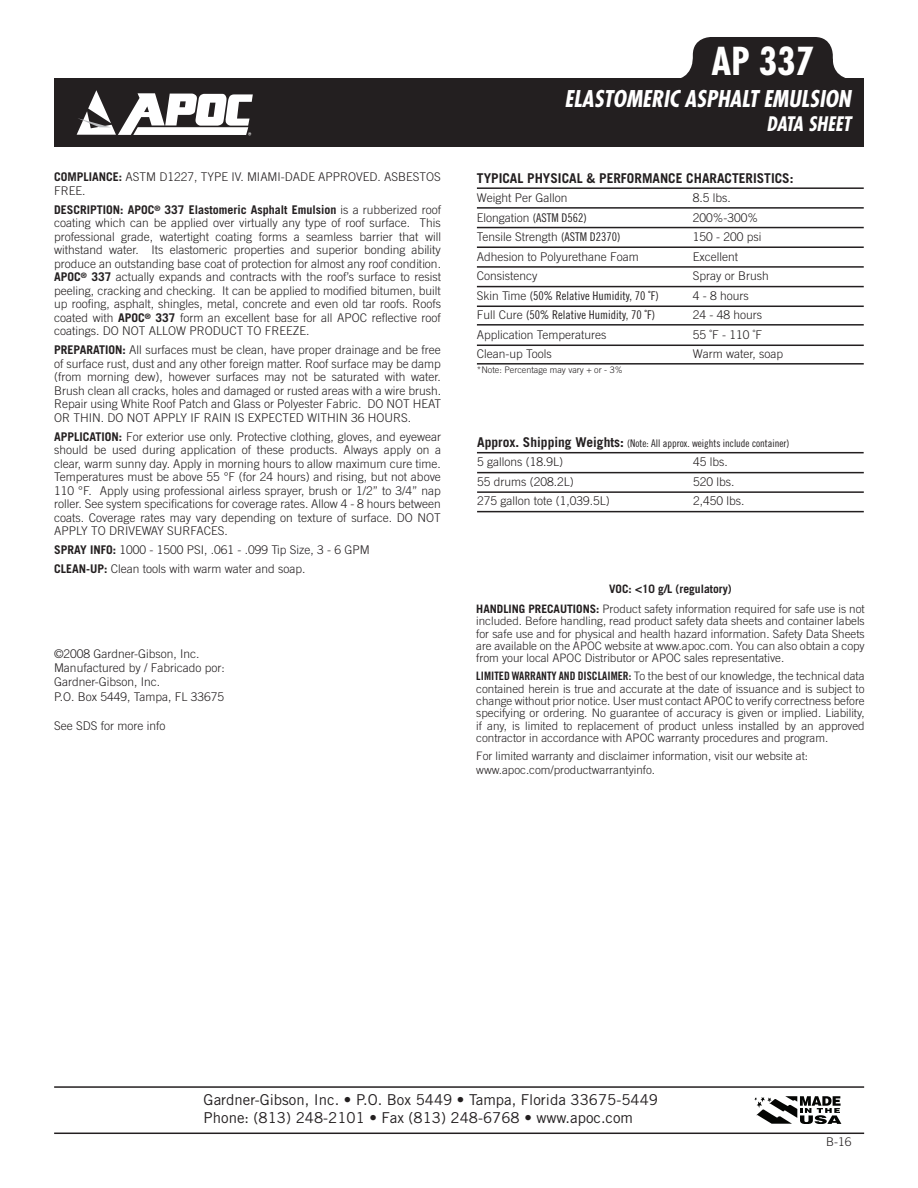
<style>
.page{position:relative;width:918px;height:1188px;background:#fff}
.page>*{position:absolute;margin:0;border:0;box-sizing:border-box;transform-origin:0 0}
.t1{font:700 condensed 37.5px "Futura Std";color:#fff}
.t2{font:italic 700 condensed 22.5px "Futura Std";color:#fff}
.t3{font:italic 700 condensed 19.5px "Futura Std";color:#fff}
.t4{font:15px/18px "Trade Gothic LT Std";color:#231f20}
.t5{font:700 13.5px "Trade Gothic LT Std";color:#231f20}
.t6{font:300 12px/13.5px "Trade Gothic LT Std";color:#231f20}
.t7{font:12px "Trade Gothic LT Std Cn 18";color:#231f20}
.t8{font:300 11.7px/12.5px "Trade Gothic LT Std";color:#231f20;text-align:justify}
.t9{font:10.5px "Trade Gothic LT Std Cn 18";color:#231f20}
.t10{font:300 9px "Trade Gothic LT Std";color:#231f20}
.s1{font-weight:700}
.s2{font-family:"Trade Gothic LT Std Cn 18";font-weight:400}
.s3{font-family:"Trade Gothic LT Std";font-weight:300}
.s4{font-family:"Trade Gothic LT Std";font-weight:700;font-size:13.5px}
.s5{font-family:"Trade Gothic LT Std Bd Cn 20";font-weight:400}
</style>
<div class="page">
<div style="left:54px;top:79px;width:810px;height:68px;background:#231f20"></div>
<svg style="left:77px;top:90px;width:176px;height:45px"></svg>
<hr style="left:477px;top:472px;width:387px;height:1px;background:#231f20">
<hr style="left:477px;top:452px;width:387px;height:1px;background:#231f20">
<hr style="left:54px;top:1086px;width:810px;height:2px;background:#231f20">
<hr style="left:54px;top:1133px;width:810px;height:1px;background:#231f20">
<svg style="left:754px;top:1096px;width:88px;height:28px"></svg>
<hr style="left:477px;top:207px;width:387px;height:2px;background:#231f20">
<hr style="left:477px;top:227px;width:387px;height:1px;background:#231f20">
<hr style="left:477px;top:246px;width:387px;height:2px;background:#231f20">
<hr style="left:477px;top:266px;width:387px;height:2px;background:#231f20">
<hr style="left:477px;top:286px;width:387px;height:1px;background:#231f20">
<hr style="left:477px;top:306px;width:387px;height:1px;background:#231f20">
<hr style="left:477px;top:324px;width:387px;height:2px;background:#231f20">
<hr style="left:477px;top:187px;width:387px;height:2px;background:#231f20">
<div style="left:672px;top:59px;width:182px;height:80px;background:#231f20;border-radius:21px"></div>
<div style="left:693px;top:37px;width:140px;height:43px;background:#231f20;border-radius:18px"></div>
<hr style="left:477px;top:491px;width:387px;height:2px;background:#231f20">
<hr style="left:477px;top:511px;width:387px;height:1px;background:#231f20">
<hr style="left:477px;top:345px;width:387px;height:1px;background:#231f20">
<hr style="left:477px;top:363px;width:387px;height:2px;background:#231f20">
<h1 class="t1" style="left:712px;top:38px;width:104px">AP 337</h1>
<p class="t6" style="left:54px;top:170px;width:388px"><span class="s1">COMPLIANCE:</span> ASTM D1227, TYPE IV. MIAMI-DADE APPROVED. ASBESTOS<br>FREE.</p>
<p class="t6" style="left:54px;top:203px;width:388px;text-align:justify"><span class="s1">DESCRIPTION: APOC</span><sup>®</sup> <span class="s1">337 Elastomeric Asphalt Emulsion</span> is a rubberized roof coating which can be applied over virtually any type of roof surface. This professional grade, watertight coating forms a seamless barrier that will withstand water. Its elastomeric properties and superior bonding ability produce an outstanding base coat of protection for almost any roof condition.<br><span class="s1">APOC</span><sup>®</sup> <span class="s1">337</span> actually expands and contracts with the roof’s surface to resist peeling, cracking and checking. It can be applied to modified bitumen, built up roofing, asphalt, shingles, metal, concrete and even old tar roofs. Roofs coated with <span class="s1">APOC</span><sup>®</sup> <span class="s1">337</span> form an excellent base for all APOC reflective roof coatings. DO NOT ALLOW PRODUCT TO FREEZE.</p>
<p class="t6" style="left:54px;top:343px;width:388px;text-align:justify"><span class="s1">PREPARATION:</span> All surfaces must be clean, have proper drainage and be free of surface rust, dust and any other foreign matter. Roof surface may be damp (from morning dew), however surfaces may not be saturated with water.<br>Brush clean all cracks, holes and damaged or rusted areas with a wire brush.<br>Repair using White Roof Patch and Glass or Polyester Fabric. DO NOT HEAT OR THIN. DO NOT APPLY IF RAIN IS EXPECTED WITHIN 36 HOURS.</p>
<p class="t6" style="left:54px;top:429px;width:388px;text-align:justify"><span class="s1">APPLICATION:</span> For exterior use only. Protective clothing, gloves, and eyewear should be used during application of these products. Always apply on a clear, warm sunny day. Apply in morning hours to allow maximum cure time.<br>Temperatures must be above 55 °F (for 24 hours) and rising, but not above 110 °F. Apply using professional airless sprayer, brush or 1/2” to 3/4” nap roller. See system specifications for coverage rates. Allow 4 - 8 hours between coats. Coverage rates may vary depending on texture of surface. DO NOT APPLY TO DRIVEWAY SURFACES.</p>
<p class="t6" style="left:54px;top:540px;width:317px;line-height:18.9px"><span class="s1">SPRAY INFO:</span> 1000 - 1500 PSI, .061 - .099 Tip Size, 3 - 6 GPM<br><span class="s1">CLEAN-UP:</span> Clean tools with warm water and soap.</p>
<p class="t6" style="left:54px;top:646px;width:172px;line-height:14.4px">©2008 Gardner-Gibson, Inc.<br>Manufactured by / Fabricado por:<br>Gardner-Gibson, Inc.<br>P.O. Box 5449, Tampa, FL 33675</p>
<p class="t6" style="left:54px;top:718px;width:113px">See SDS for more info</p>
<h2 class="t2" style="left:565px;top:85px;width:288px">ELASTOMERIC ASPHALT EMULSION</h2>
<h3 class="t3" style="left:766px;top:111px;width:86px">DATA SHEET</h3>
<p class="t5" style="left:477px;top:169px;width:318px">TYPICAL PHYSICAL &amp; PERFORMANCE CHARACTERISTICS:</p>
<p class="t6" style="left:477px;top:191px;width:92px">Weight Per Gallon</p>
<p class="t6" style="left:693px;top:191px;width:40px">8.5 lbs.</p>
<p class="t6" style="left:477px;top:211px;width:111px">Elongation <span class="s2">(ASTM D562)</span></p>
<p class="t6" style="left:693px;top:211px;width:67px">200%-300%</p>
<p class="t6" style="left:477px;top:230px;width:145px">Tensile Strength <span class="s2">(ASTM D2370)</span></p>
<p class="t6" style="left:693px;top:230px;width:70px">150 - 200 psi</p>
<p class="t6" style="left:477px;top:250px;width:164px">Adhesion to Polyurethane Foam</p>
<p class="t6" style="left:693px;top:250px;width:47px">Excellent</p>
<p class="t6" style="left:477px;top:269px;width:62px">Consistency</p>
<p class="t6" style="left:693px;top:269px;width:78px">Spray or Brush</p>
<p class="t7" style="left:477px;top:289px;width:183px"><span class="s3">Skin Time</span> (50% Relative Humidity, 70 ˚F)</p>
<p class="t6" style="left:693px;top:289px;width:58px">4 - 8 hours</p>
<p class="t7" style="left:477px;top:308px;width:180px"><span class="s3">Full Cure</span> (50% Relative Humidity, 70 ˚F)</p>
<p class="t6" style="left:693px;top:308px;width:71px">24 - 48 hours</p>
<p class="t6" style="left:477px;top:328px;width:131px">Application Temperatures</p>
<p class="t6" style="left:693px;top:328px;width:71px">55 ˚F - 110 ˚F</p>
<p class="t6" style="left:477px;top:347px;width:76px">Clean-up Tools</p>
<p class="t6" style="left:693px;top:347px;width:92px">Warm water, soap</p>
<p class="t10" style="left:477px;top:365px;width:147px">*Note: Percentage may vary + or - 3%</p>
<p class="t9" style="left:477px;top:437px;width:314px"><span class="s4">Approx. Shipping Weights:</span> (Note: All approx. weights include container)</p>
<p class="t6" style="left:477px;top:455px;width:88px">5 gallons (18.9L)</p>
<p class="t6" style="left:693px;top:455px;width:36px">45 lbs.</p>
<p class="t6" style="left:477px;top:475px;width:98px">55 drums (208.2L)</p>
<p class="t6" style="left:693px;top:475px;width:43px">520 lbs.</p>
<p class="t6" style="left:477px;top:494px;width:134px">275 gallon tote (1,039.5L)</p>
<p class="t6" style="left:693px;top:494px;width:53px">2,450 lbs.</p>
<p class="t8" style="left:476px;top:579px;width:390px;line-height:19.8px;text-align:center"><span class="s1">VOC: &lt;10 g/L (regulatory)<br>HANDLING PRECAUTIONS:</span> Product safety information required for safe use is not</p>
<p class="t8" style="left:476px;top:615px;width:390px">included. Before handling, read product safety data sheets and container labels for safe use and for physical and health hazard information. Safety Data Sheets are available on the APOC website at www.apoc.com. You can also obtain a copy from your local APOC Distributor or APOC sales representative.</p>
<p class="t8" style="left:476px;top:670px;width:390px"><span class="s5">LIMITED WARRANTY AND DISCLAIMER:</span> To the best of our knowledge, the technical data contained herein is true and accurate at the date of issuance and is subject to change without prior notice. User must contact APOC to verify correctness before specifying or ordering. No guarantee of accuracy is given or implied. Liability, if any, is limited to replacement of product unless installed by an approved contractor in accordance with APOC warranty procedures and program.</p>
<p class="t8" style="left:476px;top:749px;width:333px;line-height:13.8px">For limited warranty and disclaimer information, visit our website at: www.apoc.com/productwarrantyinfo.</p>
<p class="t4" style="left:204px;top:1090px;width:456px">Gardner-Gibson, Inc. • P.O. Box 5449 • Tampa, Florida 33675-5449<br>Phone: (813) 248-2101 • Fax (813) 248-6768 • www.apoc.com</p>
<p class="t6" style="left:826px;top:1134px;width:27px">B-16</p>
</div>
